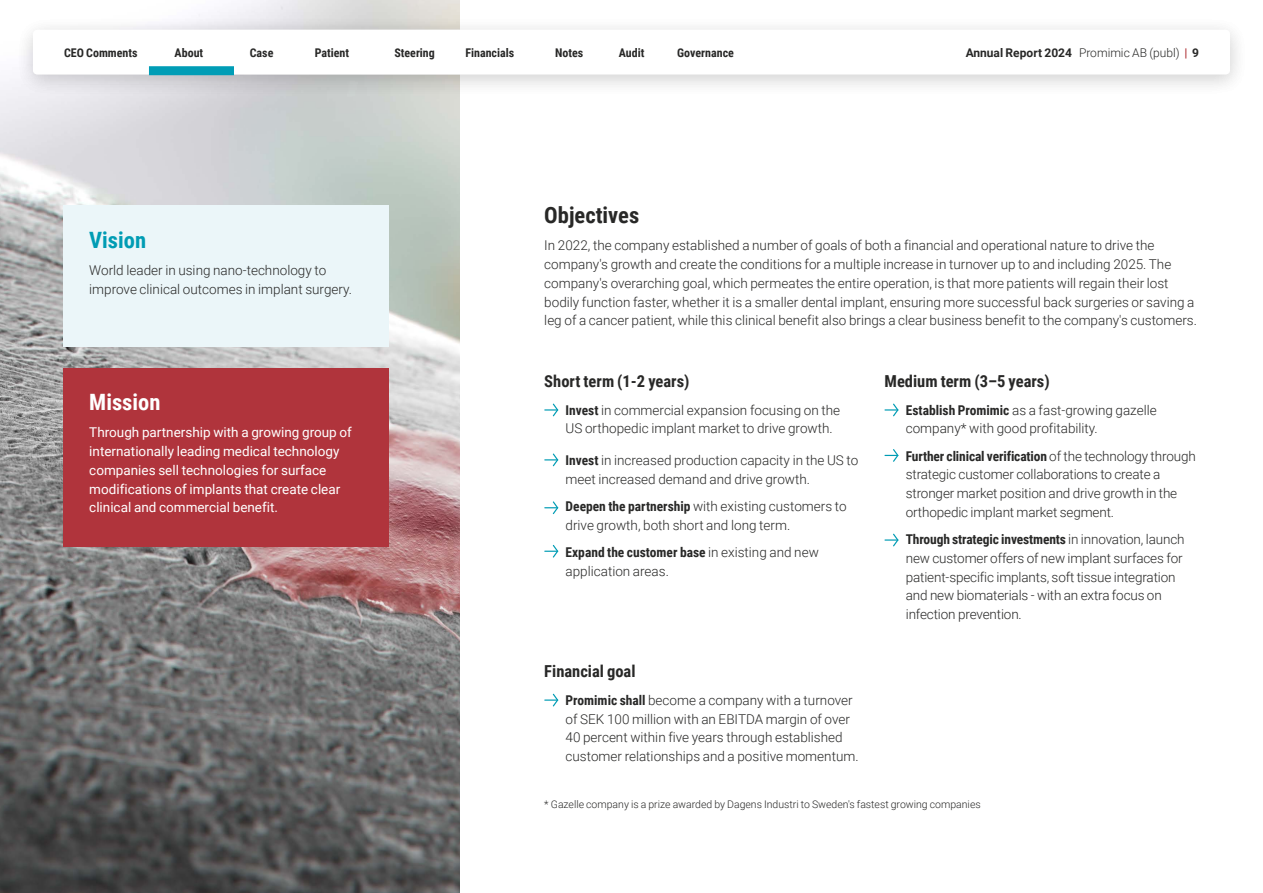
<style>
.page{position:relative;width:1263px;height:893px;background:#fff}
.page>*{position:absolute;margin:0;border:0;box-sizing:border-box;transform-origin:0 0}
.t1{font:700 22.5px "Roboto Condensed";color:#282827}
.t2{font:700 22.5px "Roboto Condensed";color:#fff}
.t3{font:700 22.5px "Roboto Condensed";color:#009cb4}
.t4{font:700 16.5px "Roboto Condensed";color:#282827}
.t5{font:300 13.5px/18.8px "Roboto";color:#282827}
.t6{font:13.5px/18.8px "Roboto";color:#fff}
.t7{font:700 13.5px "Roboto Condensed";letter-spacing:-.01em;color:#282827}
.t8{font:700 12px "Roboto Condensed";color:#282827}
.t9{font:700 12px "Roboto";color:#282827}
.t10{font:300 10.5px "Roboto";color:#282827}
.s1{font-weight:300}
.s2{color:#b43d42}
.s3{font-family:"Roboto Condensed";font-weight:700}
.s4{font-family:"Roboto";font-weight:300}
</style>
<div class="page">
<img style="left:0;top:0;width:459px;height:893px">
<div style="left:64px;top:205px;width:325px;height:141px;background:#ebf6f9"></div>
<div style="left:64px;top:368px;width:325px;height:178px;background:#b0343c"></div>
<svg style="left:544px;top:404px;width:14px;height:12px"></svg>
<svg style="left:544px;top:453px;width:14px;height:13px"></svg>
<svg style="left:544px;top:501px;width:14px;height:13px"></svg>
<svg style="left:544px;top:545px;width:14px;height:13px"></svg>
<svg style="left:544px;top:694px;width:14px;height:12px"></svg>
<svg style="left:884px;top:404px;width:14px;height:12px"></svg>
<svg style="left:884px;top:449px;width:14px;height:13px"></svg>
<svg style="left:884px;top:534px;width:14px;height:12px"></svg>
<div style="left:14px;top:15px;width:1235px;height:82px;background:#000;opacity:.1"></div>
<div style="left:33px;top:30px;width:1197px;height:44px;background:#fff;border-radius:4px"></div>
<div style="left:149px;top:66px;width:85px;height:9px;background:#009db6"></div>
<p class="t8" style="left:64px;top:44px;width:75px">CEO Comments</p>
<p class="t8" style="left:175px;top:44px;width:30px">About</p>
<p class="t8" style="left:250px;top:44px;width:25px">Case</p>
<p class="t8" style="left:315px;top:44px;width:36px">Patient</p>
<p class="t8" style="left:394px;top:44px;width:42px">Steering</p>
<p class="t8" style="left:465px;top:44px;width:50px">Financials</p>
<p class="t8" style="left:555px;top:44px;width:30px">Notes</p>
<p class="t8" style="left:619px;top:44px;width:27px">Audit</p>
<p class="t8" style="left:677px;top:44px;width:58px">Governance</p>
<p class="t9" style="left:966px;top:44px;width:235px">Annual Report 2024 <span class="s1">Promimic AB (publ)</span> <span class="s2">|</span> 9</p>
<h1 class="t3" style="left:89px;top:224px;width:58px">Vision</h1>
<p class="t5" style="left:89px;top:260px;width:264px">World leader in using nano-technology to improve clinical outcomes in implant surgery.</p>
<h1 class="t2" style="left:89px;top:386px;width:73px">Mission</h1>
<p class="t6" style="left:89px;top:423px;width:264px">Through partnership with a growing group of internationally leading medical technology companies sell technologies for surface modifications of implants that create clear clinical and commercial benefit.</p>
<h1 class="t1" style="left:544px;top:199px;width:96px">Objectives</h1>
<p class="t5" style="left:544px;top:236px;width:654px">In 2022, the company established a number of goals of both a financial and operational nature to drive the company's growth and create the conditions for a multiple increase in turnover up to and including 2025. The company's overarching goal, which permeates the entire operation, is that more patients will regain their lost bodily function faster, whether it is a smaller dental implant, ensuring more successful back surgeries or saving a leg of a cancer patient, while this clinical benefit also brings a clear business benefit to the company's customers.</p>
<p class="t4" style="left:544px;top:370px;width:147px">Short term (1-2 years)</p>
<p class="t5" style="left:566px;top:400px;width:276px"><span class="s3">Invest</span> in commercial expansion focusing on the<br>US orthopedic implant market to drive growth.</p>
<p class="t5" style="left:566px;top:450px;width:294px"><span class="s3">Invest</span> in increased production capacity in the US to meet increased demand and drive growth.</p>
<p class="t5" style="left:566px;top:496px;width:283px"><span class="s3">Deepen the partnership</span> with existing customers to drive growth, both short and long term.</p>
<p class="t7" style="left:566px;top:543px;width:255px">Expand the customer base <span class="s4">in existing and new</span></p>
<p class="t5" style="left:566px;top:561px;width:105px">application areas.</p>
<p class="t4" style="left:544px;top:660px;width:93px">Financial goal</p>
<p class="t5" style="left:566px;top:690px;width:294px"><span class="s3">Promimic shall</span> become a company with a turnover of SEK 100 million with an EBITDA margin of over 40 percent within five years through established customer relationships and a positive momentum.</p>
<p class="t4" style="left:884px;top:370px;width:167px">Medium term (3–5 years)</p>
<p class="t5" style="left:906px;top:400px;width:252px"><span class="s3">Establish Promimic</span> as a fast-growing gazelle company* with good profitability.</p>
<p class="t7" style="left:906px;top:446px;width:292px">Further clinical verification <span class="s4">of the technology through</span></p>
<p class="t5" style="left:906px;top:465px;width:273px">strategic customer collaborations to create a stronger market position and drive growth in the orthopedic implant market segment.</p>
<p class="t7" style="left:906px;top:530px;width:280px">Through strategic investments <span class="s4">in innovation, launch</span></p>
<p class="t5" style="left:906px;top:548px;width:278px">new customer offers of new implant surfaces for patient-specific implants, soft tissue integration and new biomaterials - with an extra focus on infection prevention.</p>
<p class="t10" style="left:544px;top:797px;width:438px">* Gazelle company is a prize awarded by Dagens Industri to Sweden's fastest growing companies</p>
</div>
